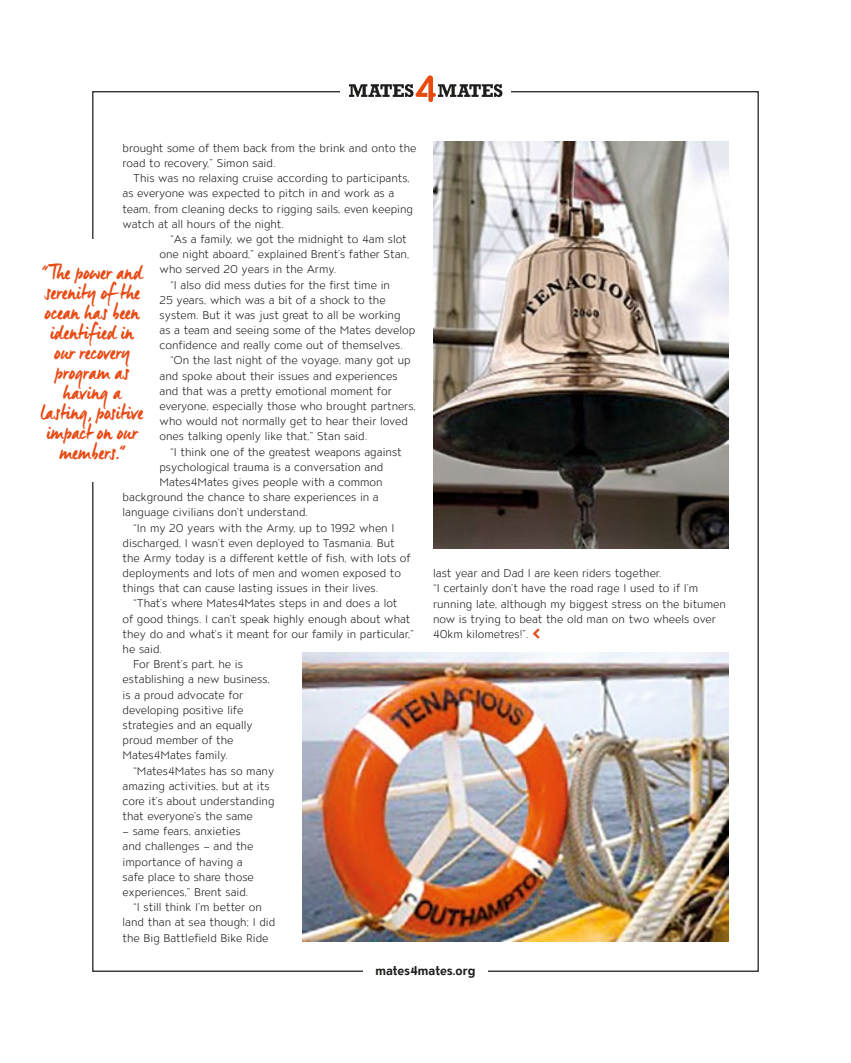
<style>
.page{position:relative;width:851px;height:1063px;background:#fff}
.page>*{position:absolute;margin:0;border:0;box-sizing:border-box;transform-origin:0 0}
.t1{font:21.25px/20px "Manus";color:#e84b15;text-align:center}
.t2{font:700 12.5px "ATC Overlook";color:#1d1d1b}
.t3{font:300 11.25px/15.1px "ATC Overlook";color:#1d1d1b}
</style>
<div class="page">
<svg style="left:349px;top:75px;width:153px;height:27px"></svg>
<img style="left:303px;top:653px;width:425px;height:288px">
<img style="left:433px;top:141px;width:295px;height:408px">
<p class="t3" style="left:122px;top:141px;width:295px">brought some of them back from the brink and onto the road to recovery,” Simon said.</p>
<p class="t3" style="left:133px;top:171px;width:278px">This was no relaxing cruise according to participants,</p>
<p class="t3" style="left:122px;top:186px;width:273px">as everyone was expected to pitch in and work as a</p>
<p class="t3" style="left:122px;top:202px;width:292px">team, from cleaning decks to rigging sails, even keeping</p>
<p class="t3" style="left:122px;top:217px;width:163px">watch at all hours of the night.</p>
<p class="t3" style="left:170px;top:232px;width:238px">“As a family, we got the midnight to 4am slot</p>
<p class="t3" style="left:159px;top:247px;width:251px">one night aboard,” explained Brent’s father Stan,</p>
<p class="t3" style="left:159px;top:262px;width:178px">who served 20 years in the Army.</p>
<p class="t3" style="left:170px;top:278px;width:221px">“I also did mess duties for the first time in</p>
<p class="t3" style="left:159px;top:293px;width:228px">25 years, which was a bit of a shock to the</p>
<p class="t3" style="left:159px;top:308px;width:242px">system. But it was just great to all be working</p>
<p class="t3" style="left:159px;top:323px;width:257px">as a team and seeing some of the Mates develop</p>
<p class="t3" style="left:159px;top:338px;width:245px">confidence and really come out of themselves.</p>
<p class="t3" style="left:170px;top:354px;width:242px">“On the last night of the voyage, many got up</p>
<p class="t3" style="left:159px;top:369px;width:240px">and spoke about their issues and experiences</p>
<p class="t3" style="left:159px;top:384px;width:234px">and that was a pretty emotional moment for</p>
<p class="t3" style="left:159px;top:399px;width:258px">everyone, especially those who brought partners,</p>
<p class="t3" style="left:159px;top:414px;width:250px">who would not normally get to hear their loved</p>
<p class="t3" style="left:159px;top:429px;width:209px">ones talking openly like that,” Stan said.</p>
<p class="t3" style="left:170px;top:445px;width:233px">“I think one of the greatest weapons against</p>
<p class="t3" style="left:159px;top:460px;width:225px">psychological trauma is a conversation and</p>
<p class="t3" style="left:159px;top:475px;width:225px">Mates4Mates gives people with a common</p>
<p class="t3" style="left:122px;top:490px;width:258px">background the chance to share experiences in a</p>
<p class="t3" style="left:122px;top:505px;width:187px">language civilians don’t understand.</p>
<p class="t3" style="left:133px;top:521px;width:263px">“In my 20 years with the Army, up to 1992 when I</p>
<p class="t3" style="left:122px;top:536px;width:273px">discharged, I wasn’t even deployed to Tasmania. But</p>
<p class="t3" style="left:122px;top:551px;width:289px">the Army today is a different kettle of fish, with lots of</p>
<p class="t3" style="left:122px;top:566px;width:280px">deployments and lots of men and women exposed to</p>
<p class="t3" style="left:122px;top:581px;width:257px">things that can cause lasting issues in their lives.</p>
<p class="t3" style="left:133px;top:597px;width:266px">“That’s where Mates4Mates steps in and does a lot</p>
<p class="t3" style="left:122px;top:612px;width:289px">of good things. I can’t speak highly enough about what</p>
<p class="t3" style="left:122px;top:627px;width:293px">they do and what’s it meant for our family in particular,”</p>
<p class="t3" style="left:122px;top:642px;width:41px">he said.</p>
<p class="t3" style="left:133px;top:657px;width:111px">For Brent’s part, he is</p>
<p class="t3" style="left:122px;top:672px;width:149px">establishing a new business,</p>
<p class="t3" style="left:122px;top:688px;width:122px">is a proud advocate for</p>
<p class="t3" style="left:122px;top:703px;width:122px">developing positive life</p>
<p class="t3" style="left:122px;top:718px;width:131px">strategies and an equally</p>
<p class="t3" style="left:122px;top:733px;width:113px">proud member of the</p>
<p class="t3" style="left:122px;top:748px;width:107px">Mates4Mates family.</p>
<p class="t3" style="left:133px;top:764px;width:142px">“Mates4Mates has so many</p>
<p class="t3" style="left:122px;top:779px;width:148px">amazing activities, but at its</p>
<p class="t3" style="left:122px;top:794px;width:153px">core it’s about understanding</p>
<p class="t3" style="left:122px;top:809px;width:132px">that everyone’s the same</p>
<p class="t3" style="left:122px;top:824px;width:120px">– same fears, anxieties</p>
<p class="t3" style="left:122px;top:840px;width:132px">and challenges – and the</p>
<p class="t3" style="left:122px;top:855px;width:122px">importance of having a</p>
<p class="t3" style="left:122px;top:870px;width:133px">safe place to share those</p>
<p class="t3" style="left:122px;top:885px;width:127px">experiences,” Brent said.</p>
<p class="t3" style="left:133px;top:900px;width:130px">“I still think I’m better on</p>
<p class="t3" style="left:122px;top:915px;width:154px">land than at sea though; I did</p>
<p class="t3" style="left:122px;top:931px;width:148px">the Big Battlefield Bike Ride</p>
<h1 class="t1" style="left:41px;top:261px;width:104px">“The power and serenity of the ocean has been identified in our recovery program as having a lasting, positive impact on our members.”</h1>
<p class="t3" style="left:433px;top:566px;width:294px">last year and Dad I are keen riders together.<br>“I certainly don’t have the road rage I used to if I’m running late, although my biggest stress on the bitumen now is trying to beat the old man on two wheels over 40km kilometres!”.</p>
<p class="t2" style="left:375px;top:963px;width:102px">mates4mates.org</p>
</div>
